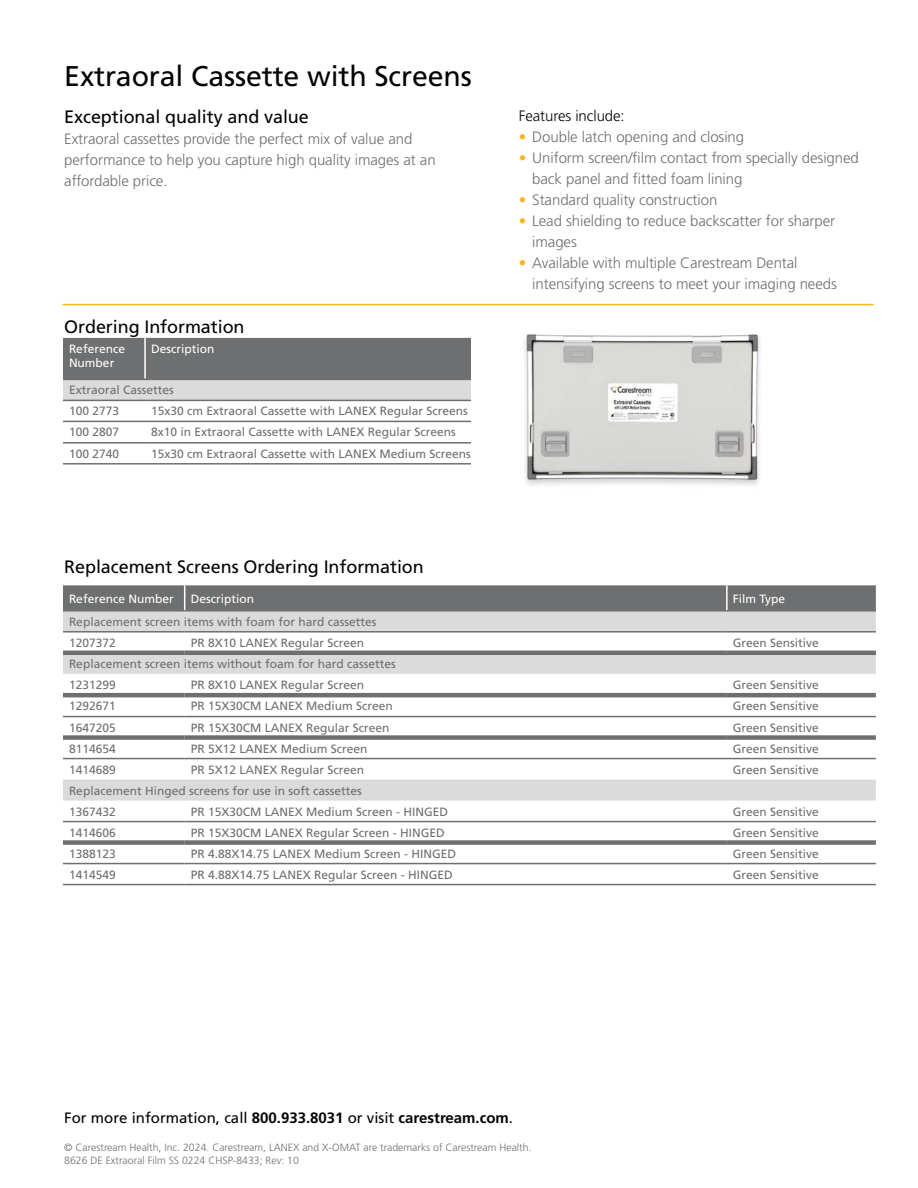
<style>
.page{position:relative;width:918px;height:1188px;background:#fff}
.page>*{position:absolute;margin:0;border:0;box-sizing:border-box;transform-origin:0 0}
.t1{font:28.5px "Frutiger LT Std";letter-spacing:-.005em;color:#040503}
.t2{font:18px "Frutiger LT Std";letter-spacing:-.005em;color:#040503}
.t3{font:300 15px/21px "Frutiger LT Std";letter-spacing:-.005em;color:#6d6f71}
.t4{font:15px "Frutiger LT Std";color:#040503}
.t5{font:300 15px "Frutiger LT Std";letter-spacing:-.005em;color:#040503}
.t6{font:12px/21px "Frutiger LT Std";color:#6d6f71}
.t7{font:12px/14.4px "Frutiger LT Std";color:#fff}
.t8{font:300 10.5px/12.6px "Frutiger LT Std";color:#6d6f71}
.s1{color:#fbb31e}
.s2{font-weight:700}
</style>
<div class="page">
<img style="left:525px;top:334px;width:236px;height:152px">
<hr style="left:63px;top:304px;width:811px;height:1px;background:#fbb31e">
<div style="left:63px;top:338px;width:408px;height:41px;background:#6d6f71"></div>
<div style="left:63px;top:379px;width:408px;height:21px;background:#dbdbdc"></div>
<hr style="left:144px;top:338px;width:2px;height:41px;background:#fff">
<hr style="left:63px;top:379px;width:82px;height:1px;background:#6d6f71">
<hr style="left:145px;top:379px;width:326px;height:1px;background:#6d6f71">
<hr style="left:63px;top:400px;width:82px;height:1px;background:#6d6f71">
<hr style="left:145px;top:400px;width:326px;height:1px;background:#6d6f71">
<hr style="left:63px;top:421px;width:82px;height:1px;background:#6d6f71">
<hr style="left:145px;top:421px;width:326px;height:1px;background:#6d6f71">
<hr style="left:63px;top:442px;width:82px;height:2px;background:#6d6f71">
<hr style="left:145px;top:442px;width:326px;height:2px;background:#6d6f71">
<hr style="left:63px;top:463px;width:82px;height:2px;background:#6d6f71">
<hr style="left:145px;top:463px;width:326px;height:2px;background:#6d6f71">
<svg style="left:63px;top:612px;width:813px;height:189px"></svg>
<div style="left:63px;top:585px;width:813px;height:25px;background:#6d6f71"></div>
<hr style="left:63px;top:610px;width:122px;height:2px;background:#6d6f71">
<hr style="left:185px;top:610px;width:542px;height:2px;background:#6d6f71">
<hr style="left:727px;top:610px;width:149px;height:2px;background:#6d6f71">
<hr style="left:63px;top:716px;width:122px;height:1px;background:#6d6f71">
<hr style="left:185px;top:716px;width:542px;height:1px;background:#6d6f71">
<hr style="left:727px;top:716px;width:149px;height:1px;background:#6d6f71">
<hr style="left:63px;top:758px;width:122px;height:1px;background:#6d6f71">
<hr style="left:185px;top:758px;width:542px;height:1px;background:#6d6f71">
<hr style="left:727px;top:758px;width:149px;height:1px;background:#6d6f71">
<hr style="left:63px;top:821px;width:122px;height:1px;background:#6d6f71">
<hr style="left:185px;top:821px;width:542px;height:1px;background:#6d6f71">
<hr style="left:727px;top:821px;width:149px;height:1px;background:#6d6f71">
<hr style="left:63px;top:863px;width:122px;height:1px;background:#6d6f71">
<hr style="left:185px;top:863px;width:542px;height:1px;background:#6d6f71">
<hr style="left:727px;top:863px;width:149px;height:1px;background:#6d6f71">
<hr style="left:63px;top:884px;width:122px;height:1px;background:#6d6f71">
<hr style="left:185px;top:884px;width:542px;height:1px;background:#6d6f71">
<hr style="left:727px;top:884px;width:149px;height:1px;background:#6d6f71">
<hr style="left:726px;top:585px;width:2px;height:25px;background:#fff">
<hr style="left:63px;top:631px;width:122px;height:2px;background:#6d6f71">
<hr style="left:185px;top:631px;width:542px;height:2px;background:#6d6f71">
<hr style="left:727px;top:631px;width:149px;height:2px;background:#6d6f71">
<hr style="left:63px;top:693px;width:122px;height:4px;background:#6d6f71">
<hr style="left:185px;top:693px;width:542px;height:4px;background:#6d6f71">
<hr style="left:727px;top:693px;width:149px;height:4px;background:#6d6f71">
<div style="left:63px;top:735px;width:122px;height:5px;background:#6d6f71"></div>
<div style="left:185px;top:735px;width:542px;height:5px;background:#6d6f71"></div>
<div style="left:727px;top:735px;width:149px;height:5px;background:#6d6f71"></div>
<div style="left:63px;top:840px;width:122px;height:5px;background:#6d6f71"></div>
<div style="left:185px;top:840px;width:542px;height:5px;background:#6d6f71"></div>
<div style="left:727px;top:840px;width:149px;height:5px;background:#6d6f71"></div>
<hr style="left:63px;top:651px;width:122px;height:4px;background:#6d6f71">
<hr style="left:185px;top:651px;width:542px;height:4px;background:#6d6f71">
<hr style="left:727px;top:651px;width:149px;height:4px;background:#6d6f71">
<h1 class="t1" style="left:64px;top:60px;width:409px">Extraoral Cassette with Screens</h1>
<h2 class="t2" style="left:64px;top:107px;width:246px">Exceptional quality and value</h2>
<p class="t3" style="left:64px;top:129px;width:373px">Extraoral cassettes provide the perfect mix of value and performance to help you capture high quality images at an affordable price.</p>
<h2 class="t2" style="left:64px;top:317px;width:182px">Ordering Information</h2>
<p class="t7" style="left:69px;top:342px;width:58px">Reference<br>Number</p>
<p class="t7" style="left:151px;top:342px;width:65px">Description</p>
<p class="t6" style="left:69px;top:380px;width:106px">Extraoral Cassettes<br>100 2773</p>
<p class="t6" style="left:151px;top:401px;width:318px">15x30 cm Extraoral Cassette with LANEX Regular Screens</p>
<p class="t6" style="left:69px;top:422px;width:52px">100 2807</p>
<p class="t6" style="left:151px;top:422px;width:306px">8x10 in Extraoral Cassette with LANEX Regular Screens</p>
<p class="t6" style="left:69px;top:443px;width:52px">100 2740</p>
<p class="t6" style="left:151px;top:443px;width:321px">15x30 cm Extraoral Cassette with LANEX Medium Screens</p>
<h2 class="t2" style="left:64px;top:557px;width:361px">Replacement Screens Ordering Information</h2>
<p class="t5" style="left:519px;top:107px;width:108px">Features include:</p>
<p class="t3" style="left:519px;top:127px;width:227px"><span class="s1">•</span> Double latch opening and closing</p>
<p class="t3" style="left:532px;top:148px;width:328px;text-indent:-14px"><span class="s1">•</span> Uniform screen/film contact from specially designed back panel and fitted foam lining</p>
<p class="t3" style="left:519px;top:190px;width:200px"><span class="s1">•</span> Standard quality construction</p>
<p class="t3" style="left:532px;top:211px;width:304px;text-indent:-14px"><span class="s1">•</span> Lead shielding to reduce backscatter for sharper images</p>
<p class="t3" style="left:532px;top:253px;width:306px;text-indent:-14px"><span class="s1">•</span> Available with multiple Carestream Dental intensifying screens to meet your imaging needs</p>
<p class="t7" style="left:69px;top:591px;width:106px">Reference Number</p>
<p class="t7" style="left:191px;top:591px;width:65px">Description</p>
<p class="t7" style="left:733px;top:591px;width:54px">Film Type</p>
<p class="t6" style="left:69px;top:611px;width:309px">Replacement screen items with foam for hard cassettes<br>1207372</p>
<p class="t6" style="left:191px;top:632px;width:175px">PR 8X10 LANEX Regular Screen</p>
<p class="t6" style="left:733px;top:632px;width:88px">Green Sensitive</p>
<p class="t6" style="left:69px;top:653px;width:328px">Replacement screen items without foam for hard cassettes<br>1231299</p>
<p class="t6" style="left:191px;top:674px;width:175px">PR 8X10 LANEX Regular Screen</p>
<p class="t6" style="left:733px;top:674px;width:88px">Green Sensitive</p>
<p class="t6" style="left:69px;top:696px;width:48px">1292671</p>
<p class="t6" style="left:191px;top:696px;width:204px">PR 15X30CM LANEX Medium Screen</p>
<p class="t6" style="left:733px;top:696px;width:88px">Green Sensitive</p>
<p class="t6" style="left:69px;top:717px;width:48px">1647205</p>
<p class="t6" style="left:191px;top:717px;width:200px">PR 15X30CM LANEX Regular Screen</p>
<p class="t6" style="left:733px;top:717px;width:88px">Green Sensitive</p>
<p class="t6" style="left:69px;top:738px;width:48px">8114654</p>
<p class="t6" style="left:191px;top:738px;width:178px">PR 5X12 LANEX Medium Screen</p>
<p class="t6" style="left:733px;top:738px;width:88px">Green Sensitive</p>
<p class="t6" style="left:69px;top:759px;width:48px">1414689</p>
<p class="t6" style="left:191px;top:759px;width:175px">PR 5X12 LANEX Regular Screen</p>
<p class="t6" style="left:733px;top:759px;width:88px">Green Sensitive</p>
<p class="t6" style="left:69px;top:780px;width:294px">Replacement Hinged screens for use in soft cassettes<br>1367432</p>
<p class="t6" style="left:191px;top:801px;width:259px">PR 15X30CM LANEX Medium Screen - HINGED</p>
<p class="t6" style="left:733px;top:801px;width:88px">Green Sensitive</p>
<p class="t6" style="left:69px;top:822px;width:48px">1414606</p>
<p class="t6" style="left:191px;top:822px;width:256px">PR 15X30CM LANEX Regular Screen - HINGED</p>
<p class="t6" style="left:733px;top:822px;width:88px">Green Sensitive</p>
<p class="t6" style="left:69px;top:843px;width:48px">1388123</p>
<p class="t6" style="left:191px;top:843px;width:267px">PR 4.88X14.75 LANEX Medium Screen - HINGED</p>
<p class="t6" style="left:733px;top:843px;width:88px">Green Sensitive</p>
<p class="t6" style="left:69px;top:864px;width:48px">1414549</p>
<p class="t6" style="left:191px;top:864px;width:264px">PR 4.88X14.75 LANEX Regular Screen - HINGED</p>
<p class="t6" style="left:733px;top:864px;width:88px">Green Sensitive</p>
<p class="t4" style="left:64px;top:1109px;width:450px">For more information, call <span class="s2">800.933.8031</span> or visit <span class="s2">carestream.com</span>.</p>
<p class="t8" style="left:64px;top:1141px;width:469px">© Carestream Health, Inc. 2024. Carestream, LANEX and X-OMAT are trademarks of Carestream Health.<br>8626 DE Extraoral Film SS 0224 CHSP-8433; Rev: 10</p>
</div>
